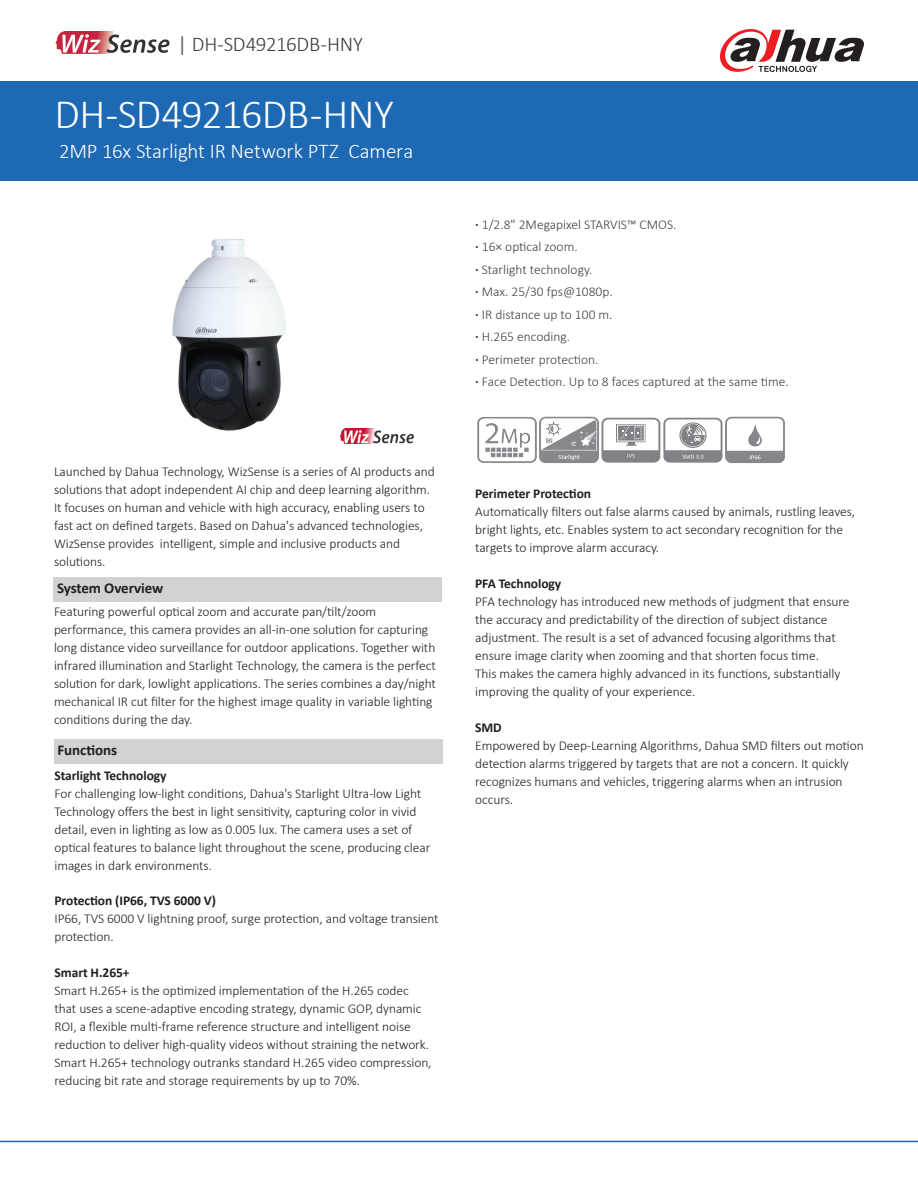
<style>
.page{position:relative;width:918px;height:1188px;background:#fff}
.page>*{position:absolute;margin:0;border:0;box-sizing:border-box;transform-origin:0 0}
.t1{font:300 42px "Calibri";letter-spacing:-.02em;color:#fff}
.t2{font:300 21px "Calibri";letter-spacing:-.01em;color:#fff}
.t3{font:300 21px "Calibri";letter-spacing:-.015em;color:#3e3e3f}
.t4{font:700 15px "Calibri";letter-spacing:-.005em;color:#231f20}
.t5{font:300 13.5px/18px "Calibri";letter-spacing:-.005em;color:#231f20}
.t6{font:300 13.5px "Calibri";color:#413f41}
.t7{font:700 13.5px "Calibri";letter-spacing:-.005em;color:#231f20}
.s1{font-weight:400;color:#636366}
.s2{font-weight:700}
</style>
<div class="page">
<div style="left:0;top:81px;width:918px;height:100px;background:#1e69b4"></div>
<div style="left:53px;top:577px;width:389px;height:24px;background:#d1d2d4"></div>
<div style="left:54px;top:739px;width:389px;height:24px;background:#d1d2d4"></div>
<hr style="left:0;top:1141px;width:918px;height:1px;background:#1e69b4">
<svg style="left:720px;top:29px;width:144px;height:43px"></svg>
<img style="left:172px;top:239px;width:179px;height:192px">
<img style="left:477px;top:417px;width:60px;height:46px">
<img style="left:539px;top:416px;width:60px;height:47px">
<img style="left:725px;top:416px;width:60px;height:47px">
<svg style="left:602px;top:418px;width:120px;height:45px"></svg>
<svg style="left:56px;top:31px;width:114px;height:23px"></svg>
<img style="left:339px;top:429px;width:75px;height:15px">
<p class="t3" style="left:177px;top:31px;width:187px"><span class="s1">|</span> DH-SD49216DB-HNY</p>
<p class="t1" style="left:55px;top:88px;width:341px">DH-SD49216DB-HNY</p>
<p class="t2" style="left:59px;top:138px;width:356px">2MP 16x Starlight IR Network PTZ Camera</p>
<p class="t5" style="left:54px;top:462px;width:382px">Launched by Dahua Technology, WizSense is a series of AI products and solutions that adopt independent AI chip and deep learning algorithm.<br>It focuses on human and vehicle with high accuracy, enabling users to fast act on defined targets. Based on Dahua's advanced technologies, WizSense provides intelligent, simple and inclusive products and solutions.</p>
<p class="t4" style="left:57px;top:577px;width:108px">System Overview</p>
<p class="t5" style="left:54px;top:603px;width:383px">Featuring powerful optical zoom and accurate pan/tilt/zoom performance, this camera provides an all-in-one solution for capturing long distance video surveillance for outdoor applications. Together with infrared illumination and Starlight Technology, the camera is the perfect solution for dark, lowlight applications. The series combines a day/night mechanical IR cut filter for the highest image quality in variable lighting conditions during the day.</p>
<p class="t4" style="left:58px;top:739px;width:61px">Functions</p>
<p class="t7" style="left:55px;top:766px;width:114px">Starlight Technology</p>
<p class="t5" style="left:55px;top:784px;width:377px">For challenging low-light conditions, Dahua's Starlight Ultra-low Light Technology offers the best in light sensitivity, capturing color in vivid detail, even in lighting as low as 0.005 lux. The camera uses a set of optical features to balance light throughout the scene, producing clear images in dark environments.</p>
<p class="t7" style="left:55px;top:891px;width:163px">Protection (IP66, TVS 6000 V)</p>
<p class="t5" style="left:55px;top:909px;width:386px">IP66, TVS 6000 V lightning proof, surge protection, and voltage transient protection.</p>
<p class="t7" style="left:55px;top:963px;width:77px">Smart H.265+</p>
<p class="t5" style="left:55px;top:981px;width:379px">Smart H.265+ is the optimized implementation of the H.265 codec that uses a scene-adaptive encoding strategy, dynamic GOP, dynamic ROI, a flexible multi-frame reference structure and intelligent noise reduction to deliver high-quality videos without straining the network.<br>Smart H.265+ technology outranks standard H.265 video compression, reducing bit rate and storage requirements by up to 70%.</p>
<p class="t6" style="left:475px;top:216px;width:203px"><span class="s2">·</span> 1/2.8" 2Megapixel STARVIS™ CMOS.</p>
<p class="t6" style="left:475px;top:238px;width:104px"><span class="s2">·</span> 16× optical zoom.</p>
<p class="t6" style="left:475px;top:261px;width:119px"><span class="s2">·</span> Starlight technology.</p>
<p class="t6" style="left:475px;top:283px;width:139px"><span class="s2">·</span> Max. 25/30 fps@1080p.</p>
<p class="t6" style="left:475px;top:306px;width:139px"><span class="s2">·</span> IR distance up to 100 m.</p>
<p class="t6" style="left:475px;top:328px;width:96px"><span class="s2">·</span> H.265 encoding.</p>
<p class="t6" style="left:475px;top:351px;width:125px"><span class="s2">·</span> Perimeter protection.</p>
<p class="t6" style="left:475px;top:373px;width:315px"><span class="s2">·</span> Face Detection. Up to 8 faces captured at the same time.</p>
<p class="t7" style="left:475px;top:484px;width:117px">Perimeter Protection</p>
<p class="t5" style="left:475px;top:502px;width:381px">Automatically filters out false alarms caused by animals, rustling leaves,</p>
<p class="t5" style="left:475px;top:520px;width:370px">bright lights, etc. Enables system to act secondary recognition for the</p>
<p class="t5" style="left:475px;top:538px;width:186px">targets to improve alarm accuracy.</p>
<p class="t7" style="left:475px;top:574px;width:88px">PFA Technology</p>
<p class="t5" style="left:475px;top:592px;width:376px">PFA technology has introduced new methods of judgment that ensure the accuracy and predictability of the direction of subject distance adjustment. The result is a set of advanced focusing algorithms that ensure image clarity when zooming and that shorten focus time.<br>This makes the camera highly advanced in its functions, substantially improving the quality of your experience.</p>
<p class="t7" style="left:475px;top:718px;width:28px">SMD</p>
<p class="t5" style="left:475px;top:736px;width:390px">Empowered by Deep-Learning Algorithms, Dahua SMD filters out motion detection alarms triggered by targets that are not a concern. It quickly recognizes humans and vehicles, triggering alarms when an intrusion occurs.</p>
</div>
